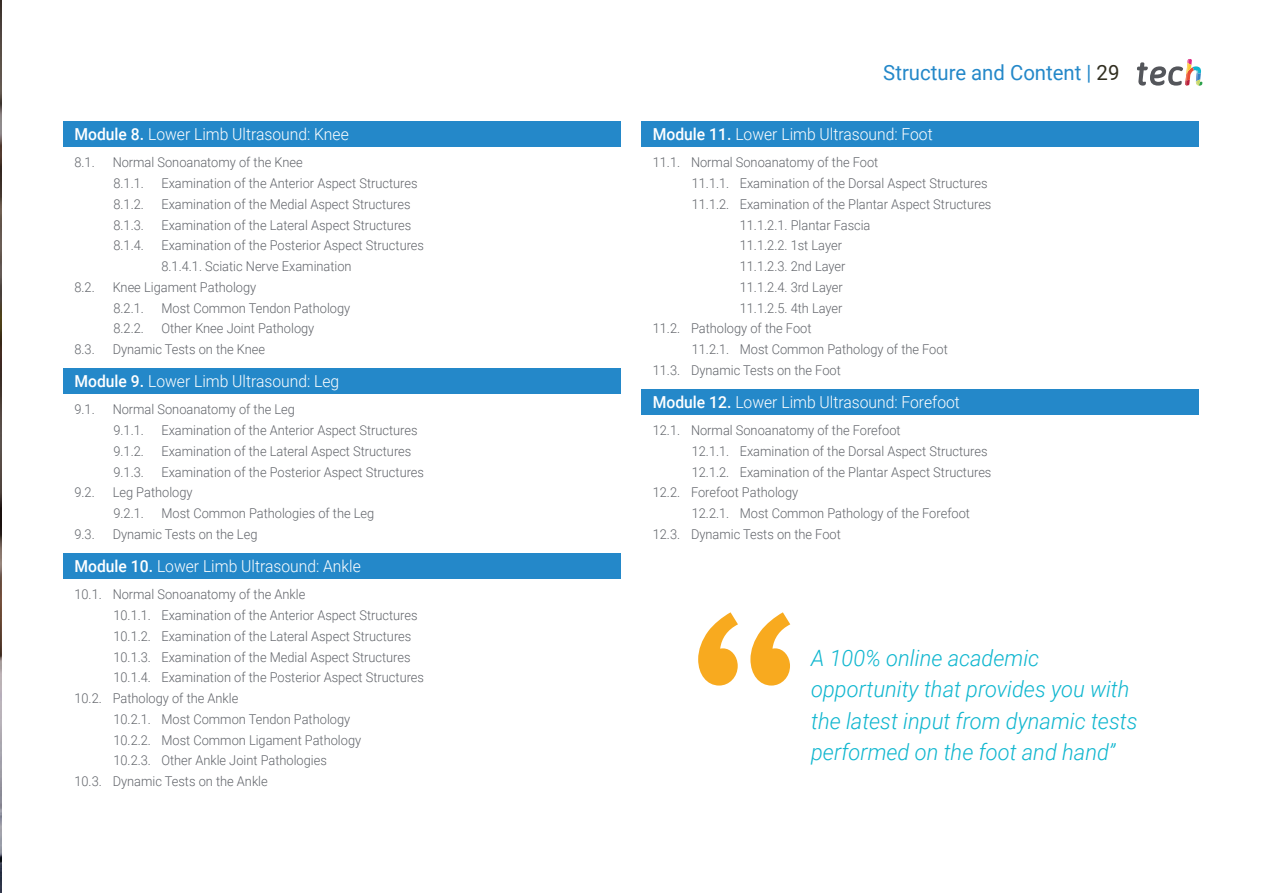
<style>
.page{position:relative;width:1263px;height:893px;background:#fff}
.page>*{position:absolute;margin:0;border:0;box-sizing:border-box;transform-origin:0 0}
.t1{font:italic 300 22.5px/31.5px "Roboto";color:#0fb6cf}
.t2{font:21px "Roboto";color:#2488c9}
.t3{font:300 16.5px "Roboto";color:#fff;scale:.95 1}
.t4{font:300 13.5px/20.7px "Roboto";color:#61646a;scale:.95 1}
.s1{font-weight:500}
.s2{color:#312e20}
</style>
<div class="page">
<img style="left:0;top:0;width:1px;height:893px">
<div style="left:63px;top:122px;width:558px;height:25px;background:#2488c9"></div>
<div style="left:63px;top:369px;width:558px;height:25px;background:#2488c9"></div>
<div style="left:63px;top:553px;width:558px;height:25px;background:#2488c9"></div>
<div style="left:642px;top:122px;width:557px;height:25px;background:#2488c9"></div>
<div style="left:642px;top:389px;width:557px;height:25px;background:#2488c9"></div>
<svg style="left:1137px;top:59px;width:65px;height:27px"></svg>
<svg style="left:698px;top:612px;width:92px;height:74px"></svg>
<p class="t3" style="left:74px;top:123px;width:290px"><span class="s1">Module 8.</span> Lower Limb Ultrasound: Knee</p>
<p class="t4" style="left:74px;top:152px;width:23px">8.1.</p>
<p class="t4" style="left:113px;top:152px;width:202px">Normal Sonoanatomy of the Knee<br>8.1.1.</p>
<p class="t4" style="left:161px;top:173px;width:271px">Examination of the Anterior Aspect Structures</p>
<p class="t4" style="left:113px;top:193px;width:34px">8.1.2.</p>
<p class="t4" style="left:161px;top:193px;width:264px">Examination of the Medial Aspect Structures</p>
<p class="t4" style="left:113px;top:214px;width:34px">8.1.3.</p>
<p class="t4" style="left:161px;top:214px;width:265px">Examination of the Lateral Aspect Structures</p>
<p class="t4" style="left:113px;top:235px;width:34px">8.1.4.</p>
<p class="t4" style="left:161px;top:235px;width:278px">Examination of the Posterior Aspect Structures<br>8.1.4.1. Sciatic Nerve Examination</p>
<p class="t4" style="left:74px;top:276px;width:23px">8.2.</p>
<p class="t4" style="left:113px;top:276px;width:153px">Knee Ligament Pathology<br>8.2.1.</p>
<p class="t4" style="left:161px;top:297px;width:200px">Most Common Tendon Pathology</p>
<p class="t4" style="left:113px;top:318px;width:34px">8.2.2.</p>
<p class="t4" style="left:161px;top:318px;width:163px">Other Knee Joint Pathology</p>
<p class="t4" style="left:74px;top:339px;width:23px">8.3.</p>
<p class="t4" style="left:113px;top:339px;width:162px">Dynamic Tests on the Knee</p>
<p class="t3" style="left:74px;top:370px;width:280px"><span class="s1">Module 9.</span> Lower Limb Ultrasound: Leg</p>
<p class="t4" style="left:74px;top:399px;width:23px">9.1.</p>
<p class="t4" style="left:113px;top:399px;width:193px">Normal Sonoanatomy of the Leg<br>9.1.1.</p>
<p class="t4" style="left:161px;top:420px;width:271px">Examination of the Anterior Aspect Structures</p>
<p class="t4" style="left:113px;top:440px;width:34px">9.1.2.</p>
<p class="t4" style="left:161px;top:440px;width:265px">Examination of the Lateral Aspect Structures</p>
<p class="t4" style="left:113px;top:461px;width:34px">9.1.3.</p>
<p class="t4" style="left:161px;top:461px;width:278px">Examination of the Posterior Aspect Structures</p>
<p class="t4" style="left:74px;top:482px;width:23px">9.2.</p>
<p class="t4" style="left:113px;top:482px;width:86px">Leg Pathology<br>9.2.1.</p>
<p class="t4" style="left:161px;top:503px;width:226px">Most Common Pathologies of the Leg</p>
<p class="t4" style="left:74px;top:523px;width:23px">9.3.</p>
<p class="t4" style="left:113px;top:523px;width:154px">Dynamic Tests on the Leg</p>
<p class="t3" style="left:74px;top:555px;width:303px"><span class="s1">Module 10.</span> Lower Limb Ultrasound: Ankle</p>
<p class="t4" style="left:74px;top:584px;width:245px">10.1. Normal Sonoanatomy of the Ankle</p>
<p class="t4" style="left:113px;top:604px;width:322px">10.1.1. Examination of the Anterior Aspect Structures</p>
<p class="t4" style="left:113px;top:625px;width:315px">10.1.2. Examination of the Lateral Aspect Structures</p>
<p class="t4" style="left:113px;top:646px;width:314px">10.1.3. Examination of the Medial Aspect Structures</p>
<p class="t4" style="left:113px;top:667px;width:328px">10.1.4. Examination of the Posterior Aspect Structures</p>
<p class="t4" style="left:74px;top:687px;width:174px">10.2. Pathology of the Ankle</p>
<p class="t4" style="left:113px;top:708px;width:251px">10.2.1. Most Common Tendon Pathology</p>
<p class="t4" style="left:113px;top:729px;width:262px">10.2.2. Most Common Ligament Pathology</p>
<p class="t4" style="left:113px;top:750px;width:226px">10.2.3. Other Ankle Joint Pathologies</p>
<p class="t4" style="left:74px;top:770px;width:205px">10.3. Dynamic Tests on the Ankle</p>
<h2 class="t2" style="left:883px;top:57px;width:238px">Structure and Content | <span class="s2">29</span></h2>
<p class="t3" style="left:653px;top:123px;width:296px"><span class="s1">Module 11.</span> Lower Limb Ultrasound: Foot</p>
<p class="t4" style="left:653px;top:152px;width:239px">11.1. Normal Sonoanatomy of the Foot</p>
<p class="t4" style="left:692px;top:173px;width:313px">11.1.1. Examination of the Dorsal Aspect Structures</p>
<p class="t4" style="left:692px;top:193px;width:317px">11.1.2. Examination of the Plantar Aspect Structures</p>
<p class="t4" style="left:740px;top:214px;width:139px">11.1.2.1. Plantar Fascia</p>
<p class="t4" style="left:740px;top:235px;width:109px">11.1.2.2. 1st Layer</p>
<p class="t4" style="left:740px;top:256px;width:113px">11.1.2.3. 2nd Layer</p>
<p class="t4" style="left:740px;top:276px;width:110px">11.1.2.4. 3rd Layer</p>
<p class="t4" style="left:740px;top:297px;width:110px">11.1.2.5. 4th Layer</p>
<p class="t4" style="left:653px;top:318px;width:169px">11.2. Pathology of the Foot</p>
<p class="t4" style="left:692px;top:339px;width:271px">11.2.1. Most Common Pathology of the Foot</p>
<p class="t4" style="left:653px;top:359px;width:199px">11.3. Dynamic Tests on the Foot</p>
<p class="t3" style="left:653px;top:391px;width:325px"><span class="s1">Module 12.</span> Lower Limb Ultrasound: Forefoot</p>
<p class="t4" style="left:653px;top:420px;width:262px">12.1. Normal Sonoanatomy of the Forefoot</p>
<p class="t4" style="left:692px;top:440px;width:313px">12.1.1. Examination of the Dorsal Aspect Structures</p>
<p class="t4" style="left:692px;top:461px;width:317px">12.1.2. Examination of the Plantar Aspect Structures</p>
<p class="t4" style="left:653px;top:482px;width:155px">12.2. Forefoot Pathology</p>
<p class="t4" style="left:692px;top:503px;width:294px">12.2.1. Most Common Pathology of the Forefoot</p>
<p class="t4" style="left:653px;top:523px;width:199px">12.3. Dynamic Tests on the Foot</p>
<h1 class="t1" style="left:811px;top:641px;width:328px">A 100% online academic opportunity that provides you with the latest input from dynamic tests performed on the foot and hand”</h1>
</div>
